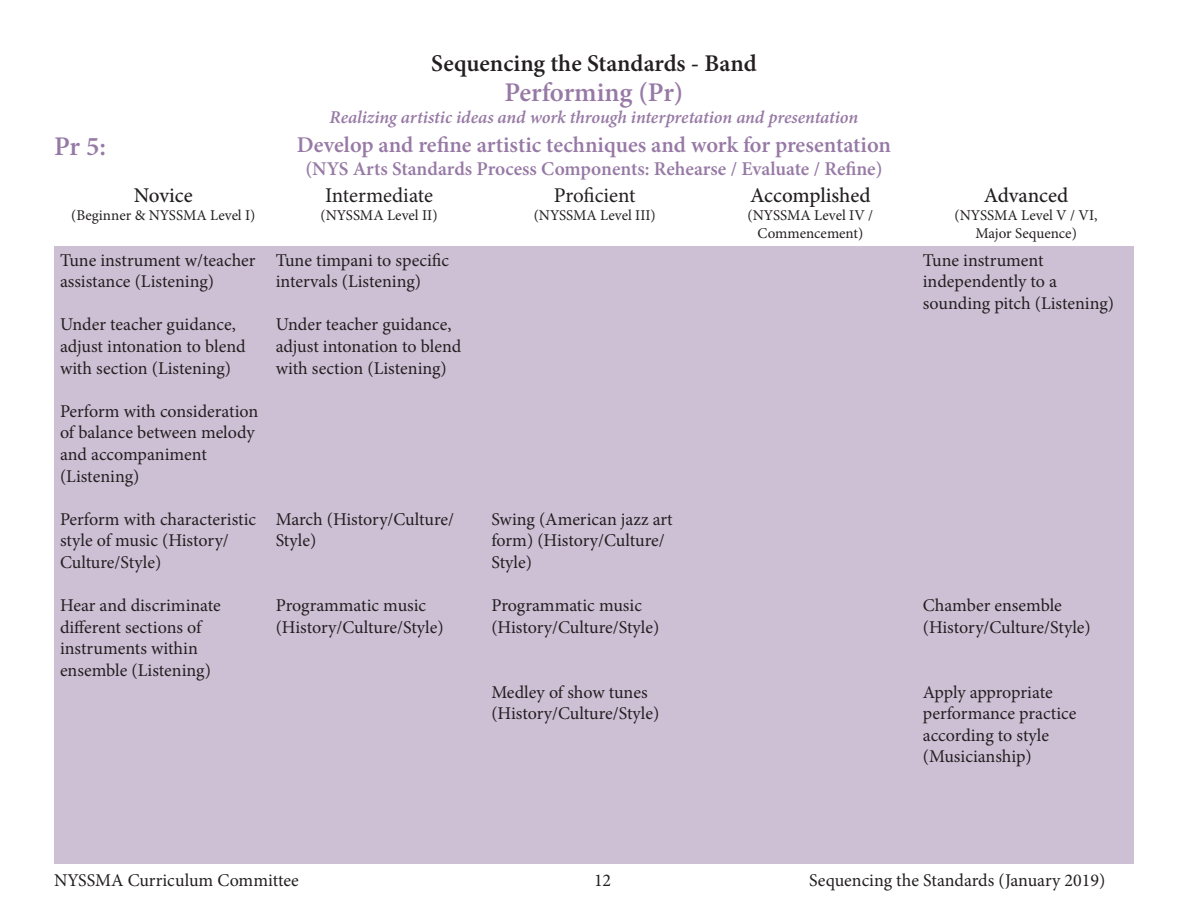
<style>
.page{position:relative;width:1188px;height:918px;background:#fff}
.page>*{position:absolute;margin:0;border:0;box-sizing:border-box;transform-origin:0 0}
.t1{font:600 27px "Minion Pro";letter-spacing:-.01em;color:#9779a5}
.t2{font:600 24px "Minion Pro";color:#231f20}
.t3{font:600 22.5px "Minion Pro";color:#9779a5}
.t4{font:500 21px "Minion Pro";letter-spacing:-.005em;color:#231f20}
.t5{font:21px "Minion Pro";letter-spacing:-.005em;color:#231f20}
.t6{font:600 19.5px "Minion Pro";letter-spacing:-.005em;color:#9779a5}
.t7{font:18px/21.6px "Minion Pro";color:#231f20}
.t8{font:italic 600 18px "Minion Pro";letter-spacing:-.005em;color:#9779a5}
.t9{font:15px "Minion Pro";color:#231f20}
</style>
<div class="page">
<div style="left:54px;top:247px;width:1080px;height:617px;background:#cdc0d5"></div>
<p class="t1" style="left:54px;top:128px;width:54px">Pr 5:</p>
<p class="t4" style="left:134px;top:181px;width:60px">Novice</p>
<p class="t9" style="left:71px;top:205px;width:186px">(Beginner &amp; NYSSMA Level I)</p>
<p class="t7" style="left:60px;top:249px;width:197px">Tune instrument w/teacher assistance (Listening)</p>
<p class="t7" style="left:60px;top:314px;width:187px">Under teacher guidance, adjust intonation to blend with section (Listening)</p>
<p class="t7" style="left:60px;top:400px;width:200px">Perform with consideration of balance between melody and accompaniment (Listening)</p>
<p class="t7" style="left:60px;top:508px;width:198px">Perform with characteristic style of music (History/<br>Culture/Style)</p>
<p class="t7" style="left:60px;top:595px;width:162px">Hear and discriminate different sections of instruments within ensemble (Listening)</p>
<p class="t2" style="left:431px;top:47px;width:327px">Sequencing the Standards - Band</p>
<p class="t1" style="left:505px;top:74px;width:180px">Performing (Pr)</p>
<p class="t8" style="left:330px;top:104px;width:530px">Realizing artistic ideas and work through interpretation and presentation</p>
<p class="t3" style="left:297px;top:129px;width:596px">Develop and refine artistic techniques and work for presentation</p>
<p class="t6" style="left:305px;top:155px;width:579px">(NYS Arts Standards Process Components: Rehearse / Evaluate / Refine)</p>
<p class="t5" style="left:325px;top:181px;width:109px">Intermediate</p>
<p class="t9" style="left:321px;top:205px;width:119px">(NYSSMA Level II)</p>
<p class="t7" style="left:276px;top:249px;width:175px">Tune timpani to specific intervals (Listening)</p>
<p class="t7" style="left:276px;top:314px;width:187px">Under teacher guidance, adjust intonation to blend with section (Listening)</p>
<p class="t5" style="left:554px;top:181px;width:83px">Proficient</p>
<p class="t9" style="left:534px;top:205px;width:124px">(NYSSMA Level III)</p>
<p class="t7" style="left:276px;top:508px;width:180px">March (History/Culture/<br>Style)</p>
<p class="t7" style="left:276px;top:595px;width:170px">Programmatic music (History/Culture/Style)</p>
<p class="t7" style="left:491px;top:508px;width:183px">Swing (American jazz art form) (History/Culture/<br>Style)</p>
<p class="t7" style="left:491px;top:595px;width:170px">Programmatic music (History/Culture/Style)</p>
<p class="t7" style="left:491px;top:681px;width:170px">Medley of show tunes (History/Culture/Style)</p>
<p class="t4" style="left:750px;top:181px;width:122px">Accomplished</p>
<p class="t9" style="left:748px;top:205px;width:127px">(NYSSMA Level IV /</p>
<p class="t9" style="left:758px;top:223px;width:107px">Commencement)</p>
<p class="t4" style="left:984px;top:181px;width:86px">Advanced</p>
<p class="t9" style="left:955px;top:205px;width:145px">(NYSSMA Level V / VI,</p>
<p class="t9" style="left:975px;top:223px;width:103px">Major Sequence)</p>
<p class="t7" style="left:923px;top:249px;width:193px">Tune instrument independently to a sounding pitch (Listening)</p>
<p class="t7" style="left:923px;top:595px;width:170px">Chamber ensemble (History/Culture/Style)</p>
<p class="t7" style="left:923px;top:681px;width:155px">Apply appropriate performance practice according to style (Musicianship)</p>
<p class="t7" style="left:54px;top:870px;width:246px">NYSSMA Curriculum Committee</p>
<p class="t7" style="left:594px;top:870px;width:19px">12</p>
<p class="t7" style="left:809px;top:870px;width:298px">Sequencing the Standards (January 2019)</p>
</div>
